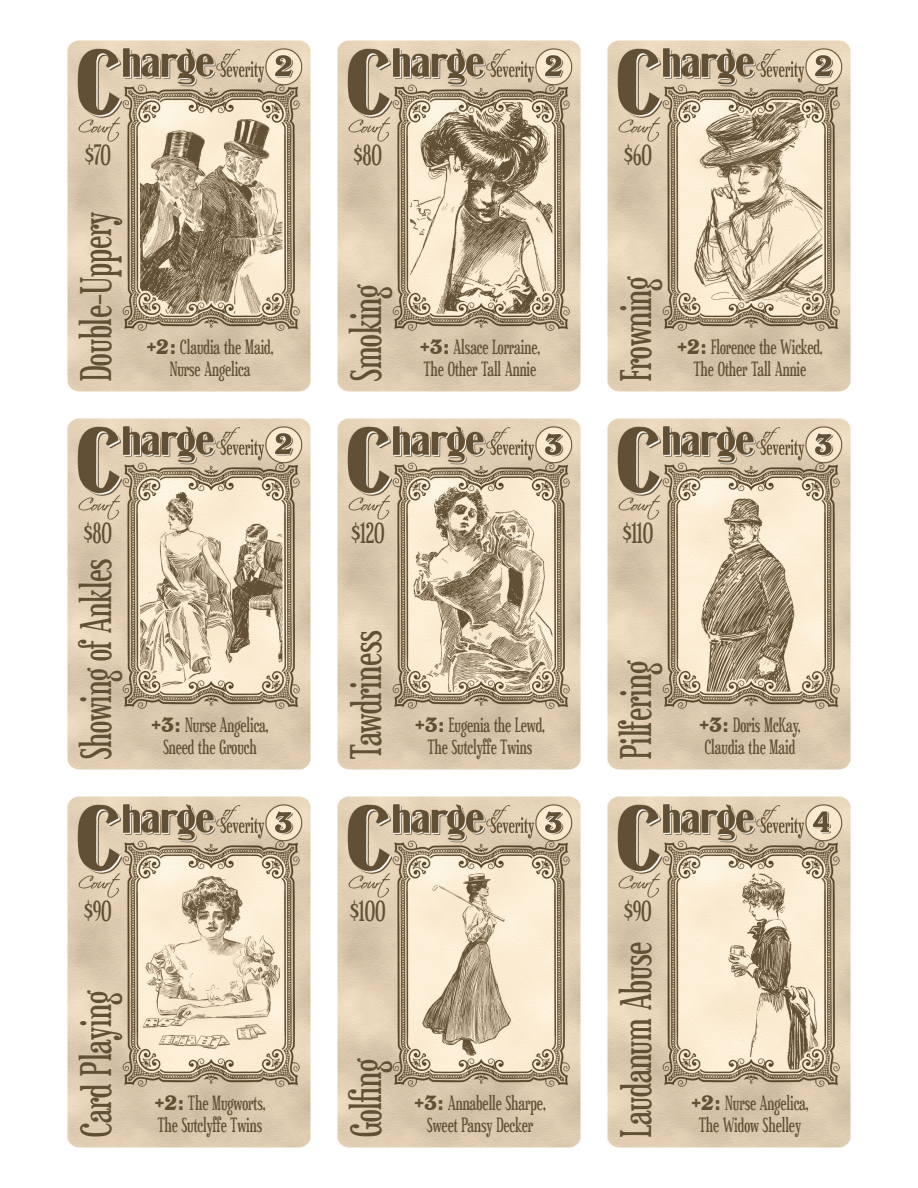
<style>
.page{position:relative;width:918px;height:1188px;background:#fff}
.page>*{position:absolute;margin:0;border:0;box-sizing:border-box;transform-origin:0 0}
.t1{font:45px "Euphorigenic S";color:#605034}
.t2{font:45px "Euphorigenic S";color:#605034;scale:.96 1}
.t3{font:30px "Euphorigenic S";color:#605034}
.t4{font:21px "Euphorigenic S";color:#605034}
.s1{font-family:"Impact";font-size:18px}
.s2{font-family:"Windsor BT"}
</style>
<div class="page">
<img style="left:67px;top:40px;width:784px;height:1108px">
<p class="t3" style="left:85px;top:140px;width:27px">$70</p>
<p class="t1" style="left:74px;top:381px;width:171px;rotate:-90deg">Double-Uppery</p>
<p class="t4" style="left:147px;top:337px;width:128px"><span class="s1">+</span><span class="s2">2:</span> Claudia the Maid,</p>
<p class="t4" style="left:170px;top:359px;width:82px">Nurse Angelica</p>
<p class="t3" style="left:84px;top:518px;width:30px">$80</p>
<p class="t2" style="left:74px;top:759px;width:211px;rotate:-90deg">Showing of Ankles</p>
<p class="t4" style="left:152px;top:715px;width:118px"><span class="s1">+</span><span class="s2">3:</span> Nurse Angelica,</p>
<p class="t4" style="left:163px;top:737px;width:95px">Sneed the Grouch</p>
<p class="t3" style="left:84px;top:896px;width:29px">$90</p>
<p class="t1" style="left:74px;top:1137px;width:147px;rotate:-90deg">Card Playing</p>
<p class="t4" style="left:155px;top:1093px;width:112px"><span class="s1">+</span><span class="s2">2:</span> The Mugworts,</p>
<p class="t4" style="left:158px;top:1115px;width:106px">The Sutclyffe Twins</p>
<p class="t3" style="left:354px;top:140px;width:30px">$80</p>
<p class="t1" style="left:344px;top:381px;width:98px;rotate:-90deg">Smoking</p>
<p class="t4" style="left:420px;top:337px;width:121px"><span class="s1">+</span><span class="s2">3:</span> Alsace Lorraine,</p>
<p class="t4" style="left:424px;top:359px;width:114px">The Other Tall Annie</p>
<p class="t3" style="left:351px;top:518px;width:35px">$120</p>
<p class="t1" style="left:344px;top:759px;width:131px;rotate:-90deg">Tawdriness</p>
<p class="t4" style="left:415px;top:715px;width:131px"><span class="s1">+</span><span class="s2">3:</span> Eugenia the Lewd,</p>
<p class="t4" style="left:428px;top:737px;width:106px">The Sutclyffe Twins</p>
<p class="t3" style="left:350px;top:896px;width:37px">$100</p>
<p class="t1" style="left:344px;top:1137px;width:80px;rotate:-90deg">Golfing</p>
<p class="t4" style="left:414px;top:1093px;width:133px"><span class="s1">+</span><span class="s2">3:</span> Annabelle Sharpe,</p>
<p class="t4" style="left:427px;top:1115px;width:107px">Sweet Pansy Decker</p>
<p class="t3" style="left:624px;top:140px;width:29px">$60</p>
<p class="t1" style="left:614px;top:381px;width:106px;rotate:-90deg">Frowning</p>
<p class="t4" style="left:678px;top:337px;width:146px"><span class="s1">+</span><span class="s2">2:</span> Florence the Wicked,</p>
<p class="t4" style="left:694px;top:359px;width:114px">The Other Tall Annie</p>
<p class="t3" style="left:623px;top:518px;width:32px">$110</p>
<p class="t1" style="left:614px;top:759px;width:99px;rotate:-90deg">Pilfering</p>
<p class="t4" style="left:700px;top:715px;width:103px"><span class="s1">+</span><span class="s2">3:</span> Doris McKay,</p>
<p class="t4" style="left:705px;top:737px;width:92px">Claudia the Maid</p>
<p class="t3" style="left:624px;top:896px;width:29px">$90</p>
<p class="t1" style="left:614px;top:1137px;width:197px;rotate:-90deg">Laudanum Abuse</p>
<p class="t4" style="left:692px;top:1093px;width:118px"><span class="s1">+</span><span class="s2">2:</span> Nurse Angelica,</p>
<p class="t4" style="left:699px;top:1115px;width:103px">The Widow Shelley</p>
</div>
